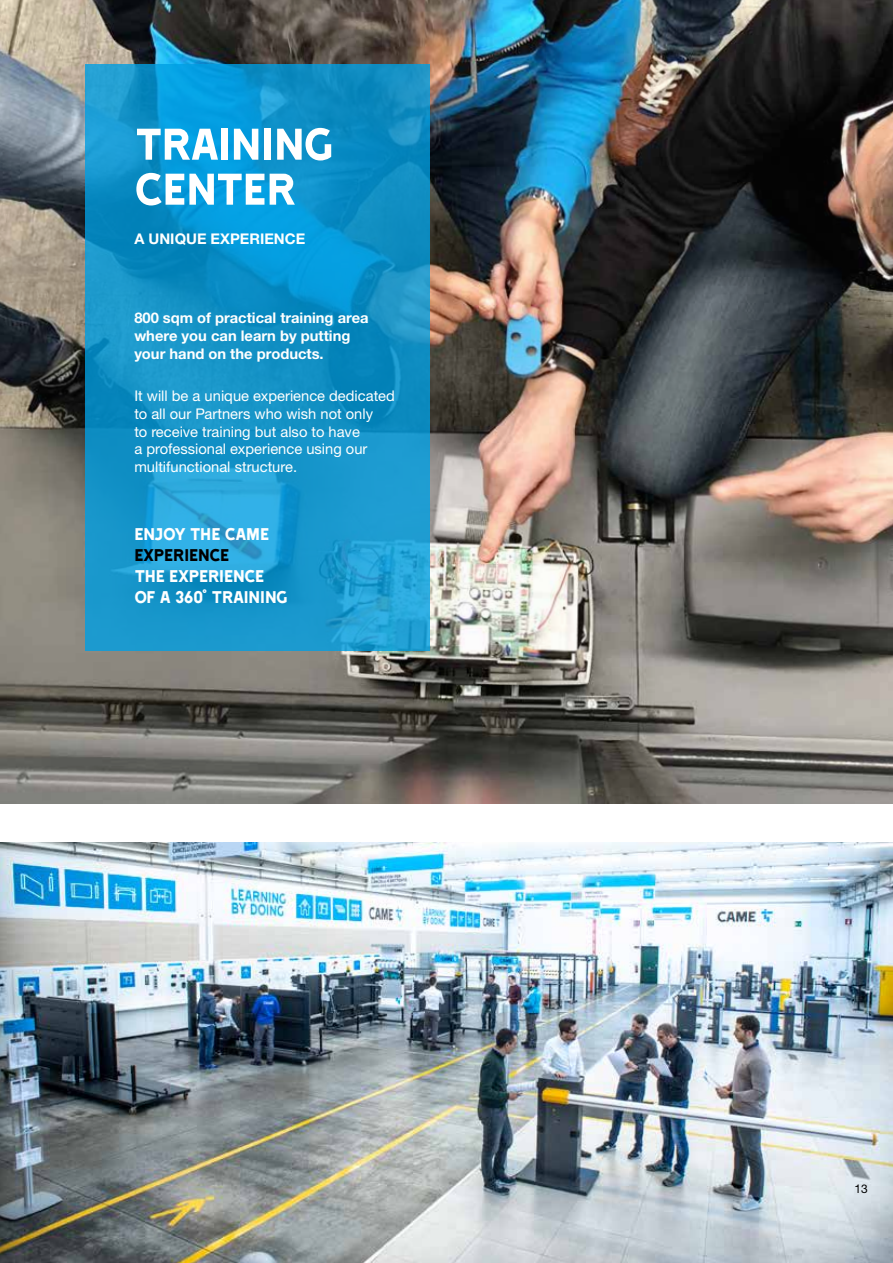
<style>
.page{position:relative;width:893px;height:1263px;background:#fff}
.page>*{position:absolute;margin:0;border:0;box-sizing:border-box;transform-origin:0 0}
.t1{font:51px/45px "Came Type";letter-spacing:-.02em;color:#fff}
.t2{font:19.5px/21px "Came Type";letter-spacing:-.02em;color:#fff}
.t3{font:19.5px "Came Type";letter-spacing:-.015em;color:#000}
.t4{font:14.7px/17.7px "Helvetica Neue LTW1 G";color:#fff}
.t5{font:700 14.7px/18px "Helvetica Neue LTW1 G";color:#fff}
.t6{font:12px "Helvetica Neue LTW1 G";color:#000}
</style>
<div class="page">
<img style="left:0;top:0;width:893px;height:804px">
<img style="left:0;top:842px;width:893px;height:421px">
<svg style="left:85px;top:64px;width:344px;height:587px;background:#1395cc"></svg>
<h1 class="t1" style="left:134px;top:121px;width:201px">TRAINING<br>CENTER</h1>
<p class="t5" style="left:134px;top:229px;width:172px">A UNIQUE EXPERIENCE</p>
<p class="t5" style="left:134px;top:309px;width:236px">800 sqm of practical training area where you can learn by putting your hand on the products.</p>
<p class="t4" style="left:134px;top:387px;width:262px">It will be a unique experience dedicated to all our Partners who wish not only<br>to receive training but also to have<br>a professional experience using our multifunctional structure.</p>
<h2 class="t2" style="left:134px;top:523px;width:137px">ENJOY THE CAME</h2>
<h2 class="t3" style="left:134px;top:545px;width:97px">EXPERIENCE</h2>
<h2 class="t2" style="left:134px;top:565px;width:155px">THE EXPERIENCE<br>OF A 360° TRAINING</h2>
<p class="t6" style="left:854px;top:1181px;width:15px">13</p>
</div>
